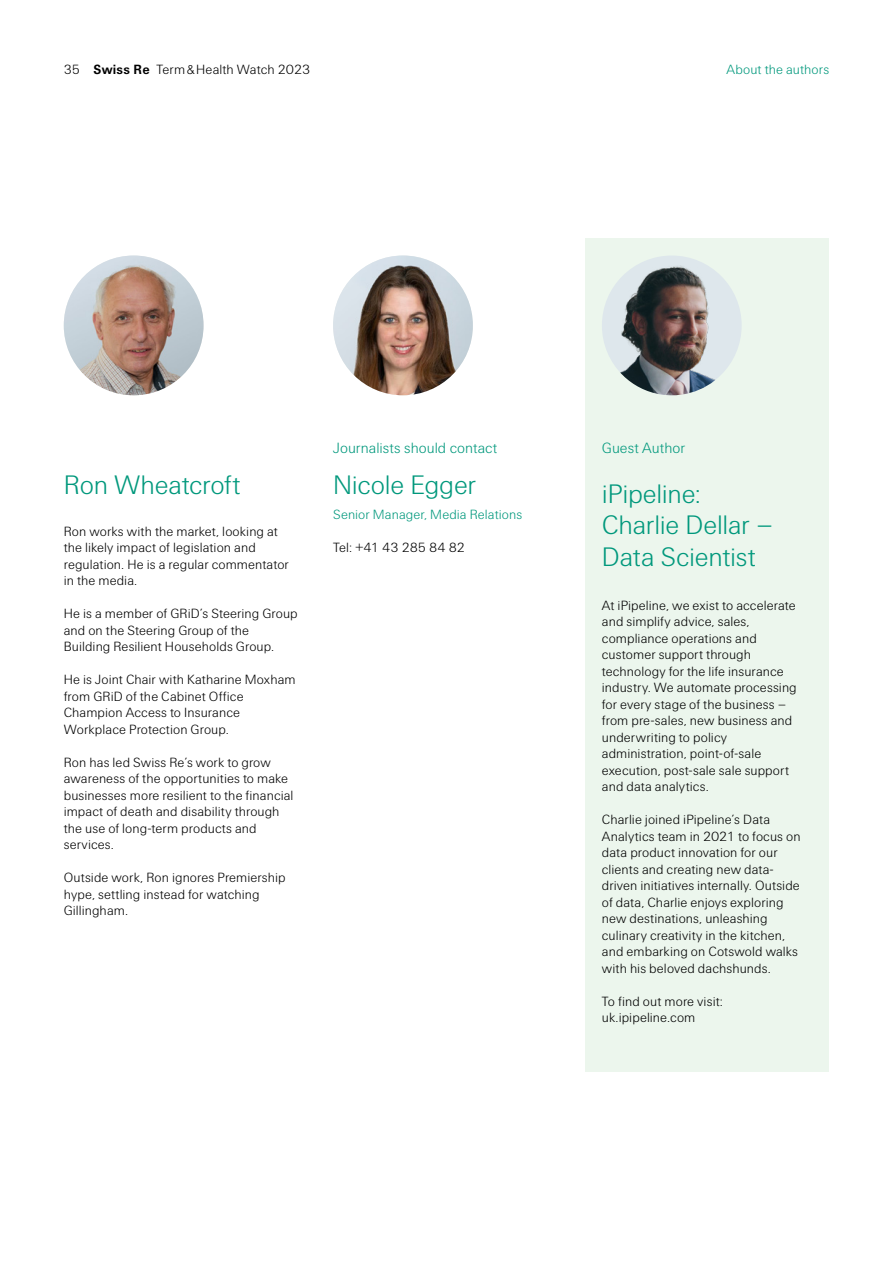
<style>
.page{position:relative;width:893px;height:1263px;background:#fff}
.page>*{position:absolute;margin:0;border:0;box-sizing:border-box;transform-origin:0 0}
.t1{font:300 27px/31.5px "Swiss Re Sans OT";letter-spacing:-.01em;color:#00987c}
.t2{font:300 15px "Swiss Re Sans OT";letter-spacing:.005em;color:#00987c}
.t3{font:300 13.5px/16.5px "Swiss Re Sans OT";letter-spacing:.005em;color:#000}
.t4{font:300 13.5px "Swiss Re Sans OT";letter-spacing:.01em;color:#00987c}
.s1{font-weight:700}
</style>
<div class="page">
<img style="left:64px;top:255px;width:140px;height:140px;border-radius:70px">
<div style="left:585px;top:239px;width:244px;height:833px;background:#ecf6ed"></div>
<div style="left:602px;top:255px;width:140px;height:140px;background:#dee7ec;border-radius:50%"></div>
<img style="left:608px;top:256px;width:124px;height:139px">
<img style="left:333px;top:255px;width:140px;height:140px;border-radius:70px">
<p class="t3" style="left:64px;top:61px;width:248px">35 <span class="s1">Swiss Re</span> Term&amp;Health Watch 2023</p>
<p class="t4" style="left:726px;top:61px;width:104px">About the authors</p>
<h1 class="t1" style="left:64px;top:470px;width:178px">Ron Wheatcroft</h1>
<p class="t3" style="left:64px;top:523px;width:227px">Ron works with the market, looking at the likely impact of legislation and regulation. He is a regular commentator in the media.</p>
<p class="t3" style="left:64px;top:605px;width:235px">He is a member of GRiD’s Steering Group and on the Steering Group of the<br>Building Resilient Households Group.</p>
<p class="t3" style="left:64px;top:671px;width:233px">He is Joint Chair with Katharine Moxham from GRiD of the Cabinet Office<br>Champion Access to Insurance<br>Workplace Protection Group.</p>
<p class="t3" style="left:64px;top:754px;width:231px">Ron has led Swiss Re’s work to grow awareness of the opportunities to make businesses more resilient to the financial impact of death and disability through the use of long-term products and services.</p>
<p class="t3" style="left:64px;top:869px;width:223px">Outside work, Ron ignores Premiership hype, settling instead for watching<br>Gillingham.</p>
<p class="t2" style="left:333px;top:439px;width:166px">Journalists should contact</p>
<h1 class="t1" style="left:333px;top:470px;width:145px">Nicole Egger</h1>
<p class="t4" style="left:333px;top:507px;width:191px">Senior Manager, Media Relations</p>
<p class="t3" style="left:333px;top:539px;width:133px">Tel: +41 43 285 84 82</p>
<p class="t2" style="left:602px;top:439px;width:85px">Guest Author</p>
<h1 class="t1" style="left:602px;top:478px;width:173px">iPipeline:<br>Charlie Dellar –<br>Data Scientist</h1>
<p class="t3" style="left:602px;top:597px;width:196px">At iPipeline, we exist to accelerate and simplify advice, sales, compliance operations and customer support through technology for the life insurance industry. We automate processing for every stage of the business – from pre-sales, new business and underwriting to policy administration, point-of-sale execution, post-sale sale support and data analytics.</p>
<p class="t3" style="left:602px;top:812px;width:200px">Charlie joined iPipeline’s Data Analytics team in 2021 to focus on data product innovation for our clients and creating new data&shy;driven initiatives internally. Outside of data, Charlie enjoys exploring new destinations, unleashing culinary creativity in the kitchen, and embarking on Cotswold walks with his beloved dachshunds.</p>
<p class="t3" style="left:602px;top:993px;width:123px">To find out more visit: uk.ipipeline.com</p>
</div>
